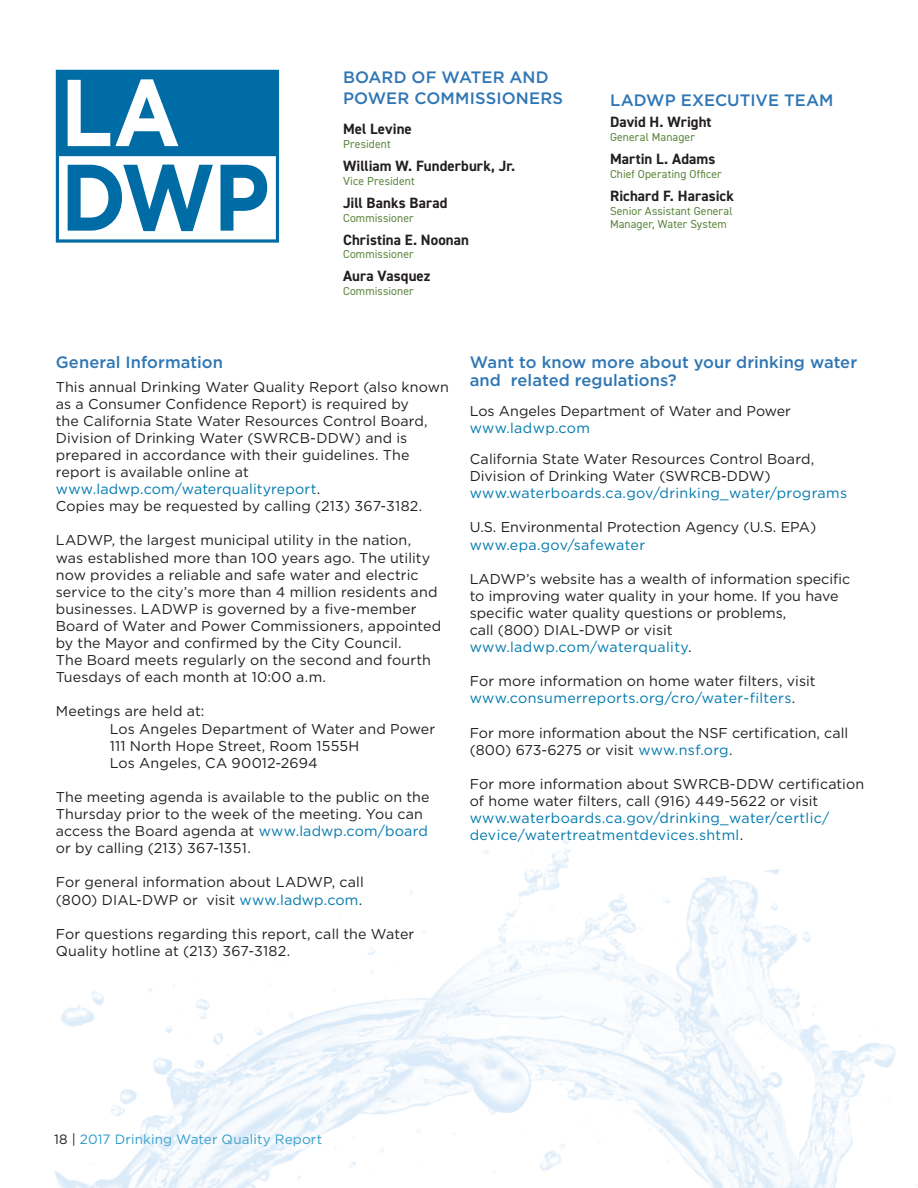
<style>
.page{position:relative;width:918px;height:1188px;background:#fff}
.page>*{position:absolute;margin:0;border:0;box-sizing:border-box;transform-origin:0 0}
.t1{font:500 16.5px/21.8px "Gotham";letter-spacing:.005em;color:#2f76b4}
.t2{font:700 15px "DIN2014";letter-spacing:.005em;color:#231f20}
.t3{font:14.25px/17.1px "Gotham";letter-spacing:.005em;color:#231f20}
.t4{font:14.25px/17.1px "Gotham";letter-spacing:.025em;color:#0079ad}
.t5{font:13.5px "Gotham";letter-spacing:.01em;color:#2b9bc6}
.t6{font:11.55px/13.4px "DIN2014";letter-spacing:.01em;color:#5b863c}
.s1{color:#0079ad}
.s2{color:#231f20}
</style>
<div class="page">
<svg style="left:56px;top:70px;width:223px;height:173px"></svg>
<img style="left:54px;top:828px;width:863px;height:360px">
<p class="t1" style="left:343px;top:66px;width:222px">BOARD OF WATER AND<br>POWER COMMISSIONERS</p>
<p class="t2" style="left:343px;top:119px;width:70px">Mel Levine</p>
<p class="t6" style="left:343px;top:137px;width:49px">President</p>
<p class="t2" style="left:343px;top:156px;width:174px">William W. Funderburk, Jr.</p>
<p class="t6" style="left:343px;top:174px;width:73px">Vice President</p>
<p class="t2" style="left:343px;top:192px;width:106px">Jill Banks Barad</p>
<p class="t6" style="left:343px;top:211px;width:72px">Commissioner</p>
<p class="t2" style="left:343px;top:229px;width:128px">Christina E. Noonan</p>
<p class="t6" style="left:343px;top:248px;width:72px">Commissioner</p>
<p class="t2" style="left:343px;top:266px;width:89px">Aura Vasquez</p>
<p class="t6" style="left:343px;top:284px;width:72px">Commissioner</p>
<p class="t1" style="left:610px;top:89px;width:225px">LADWP EXECUTIVE TEAM</p>
<p class="t2" style="left:610px;top:112px;width:103px">David H. Wright</p>
<p class="t6" style="left:610px;top:130px;width:86px">General Manager</p>
<p class="t2" style="left:610px;top:149px;width:107px">Martin L. Adams</p>
<p class="t6" style="left:610px;top:167px;width:113px">Chief Operating Officer</p>
<p class="t2" style="left:610px;top:186px;width:125px">Richard F. Harasick</p>
<p class="t6" style="left:610px;top:204px;width:124px">Senior Assistant General<br>Manager, Water System</p>
<p class="t1" style="left:56px;top:351px;width:169px">General Information</p>
<p class="t3" style="left:56px;top:378px;width:395px">This annual Drinking Water Quality Report (also known as a Consumer Confidence Report) is required by<br>the California State Water Resources Control Board, Division of Drinking Water (SWRCB-DDW) and is prepared in accordance with their guidelines. The report is available online at <span class="s1">www.ladwp.com/waterqualityreport</span>.<br>Copies may be requested by calling (213) 367-3182.</p>
<p class="t3" style="left:56px;top:532px;width:387px">LADWP, the largest municipal utility in the nation, was established more than 100 years ago. The utility now provides a reliable and safe water and electric service to the city’s more than 4 million residents and businesses. LADWP is governed by a five-member Board of Water and Power Commissioners, appointed by the Mayor and confirmed by the City Council.<br>The Board meets regularly on the second and fourth Tuesdays of each month at 10:00 a.m.</p>
<p class="t3" style="left:110px;top:703px;width:327px;text-indent:-54px">Meetings are held at:<br>Los Angeles Department of Water and Power<br>111 North Hope Street, Room 1555H<br>Los Angeles, CA 90012-2694</p>
<p class="t3" style="left:56px;top:788px;width:375px">The meeting agenda is available to the public on the Thursday prior to the week of the meeting. You can access the Board agenda at <span class="s1">www.ladwp.com/board </span>or by calling (213) 367-1351.</p>
<p class="t3" style="left:56px;top:874px;width:310px">For general information about LADWP, call (800) DIAL-DWP or visit <span class="s1">www.ladwp.com</span>.</p>
<p class="t3" style="left:56px;top:925px;width:360px">For questions regarding this report, call the Water<br>Quality hotline at (213) 367-3182.</p>
<p class="t1" style="left:470px;top:353px;width:389px;line-height:18px">Want to know more about your drinking water and related regulations?</p>
<p class="t3" style="left:470px;top:402px;width:323px">Los Angeles Department of Water and Power</p>
<p class="t4" style="left:470px;top:420px;width:122px">www.ladwp.com</p>
<p class="t3" style="left:470px;top:450px;width:346px">California State Water Resources Control Board,<br>Division of Drinking Water (SWRCB-DDW)</p>
<p class="t4" style="left:470px;top:484px;width:379px">www.waterboards.ca.gov/drinking_water/programs</p>
<p class="t3" style="left:470px;top:519px;width:348px">U.S. Environmental Protection Agency (U.S. EPA)</p>
<p class="t4" style="left:470px;top:536px;width:177px">www.epa.gov/safewater</p>
<p class="t3" style="left:470px;top:570px;width:382px">LADWP’s website has a wealth of information specific to improving water quality in your home. If you have specific water quality questions or problems,<br>call (800) DIAL-DWP or visit <span class="s1">www.ladwp.com/waterquality</span>.</p>
<p class="t3" style="left:470px;top:672px;width:347px">For more information on home water filters, visit <span class="s1">www.consumerreports.org/cro/water-filters</span>.</p>
<p class="t3" style="left:470px;top:724px;width:380px">For more information about the NSF certification, call (800) 673-6275 or visit <span class="s1">www.nsf.org</span>.</p>
<p class="t3" style="left:470px;top:775px;width:396px">For more information about SWRCB-DDW certification of home water filters, call (916) 449-5622 or visit</p>
<p class="t4" style="left:470px;top:809px;width:361px">www.waterboards.ca.gov/drinking_water/certlic/ device/watertreatmentdevices.shtml<span class="s2">.</span></p>
<p class="t5" style="left:54px;top:1131px;width:270px"><span class="s2">18 |</span> 2017 Drinking Water Quality Report</p>
</div>
